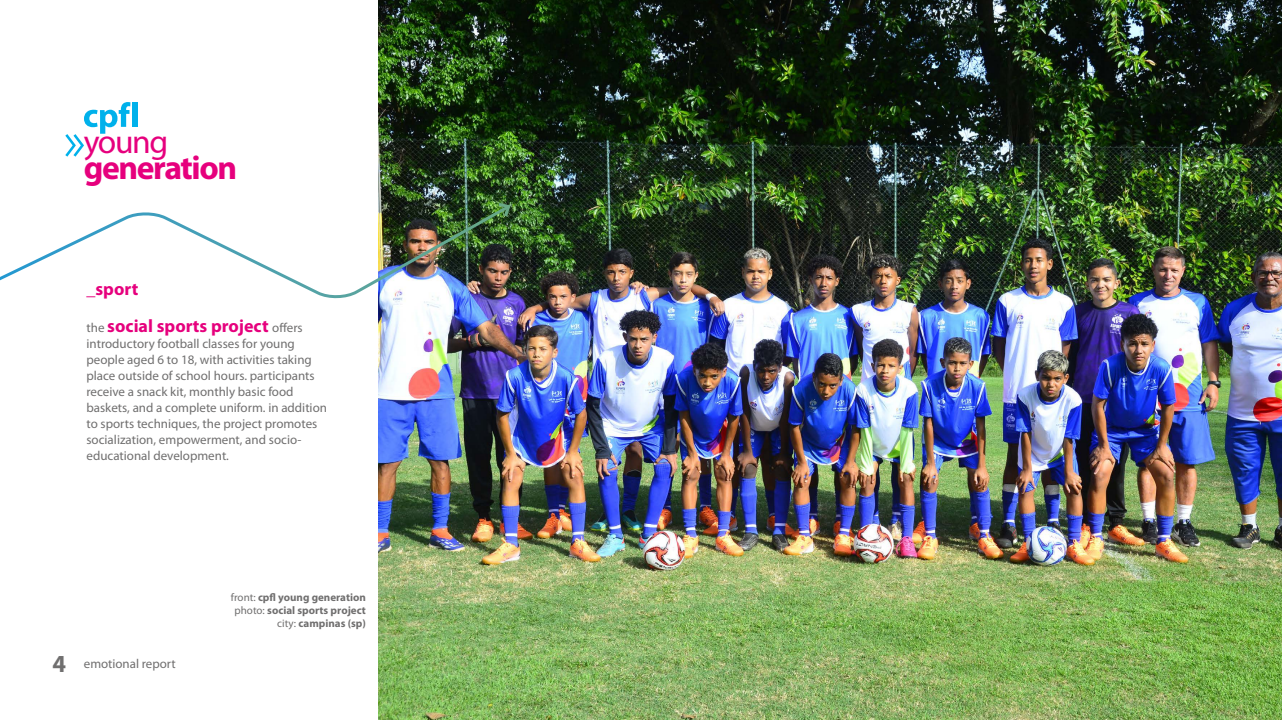
<style>
.page{position:relative;width:1282px;height:720px;background:#fff}
.page>*{position:absolute;margin:0;border:0;box-sizing:border-box;transform-origin:0 0}
.t1{font:700 33.6px "Myriad Pro";letter-spacing:-.04em;color:#e6007d}
.t2{font:33.6px "Myriad Pro";letter-spacing:-.04em;color:#e6007d}
.t3{font:700 18px "Myriad Pro";color:#e6007d}
.t4{font:13px/16px "Myriad Pro";color:#706f6f}
.t5{font:12.9px "Myriad Pro";color:#706f6f}
.t6{font:700 11px/13.2px "Myriad Pro";color:#706f6f;text-align:right}
.s1{font-weight:400;font-size:13px;color:#706f6f}
.s2{font-weight:700;font-size:24.6px}
.s3{font-weight:400}
</style>
<div class="page">
<img style="left:378px;top:0;width:903px;height:720px">
<img style="left:0;top:203px;width:512px;height:99px">
<svg style="left:497px;top:201px;width:15px;height:17px"></svg>
<div style="left:132px;top:102px;width:5px;height:25px;background:#00b1eb"></div>
<svg style="left:65px;top:102px;width:65px;height:55px"></svg>
<h1 class="t2" style="left:84px;top:121px;width:86px">young</h1>
<h1 class="t1" style="left:84px;top:146px;width:155px">generation</h1>
<h2 class="t3" style="left:86px;top:277px;width:53px">_sport</h2>
<h2 class="t3" style="left:86px;top:314px;width:218px"><span class="s1">the</span> social sports project <span class="s1">offers</span></h2>
<p class="t4" style="left:86px;top:335px;width:242px">introductory football classes for young people aged 6 to 18, with activities taking place outside of school hours. participants receive a snack kit, monthly basic food baskets, and a complete uniform. in addition to sports techniques, the project promotes socialization, empowerment, and socio&shy;educational development.</p>
<p class="t5" style="left:52px;top:655px;width:125px"><span class="s2">4</span> emotional report</p>
<p class="t6" style="left:231px;top:590px;width:136px"><span class="s3">front:</span> cpfl young generation <span class="s3">photo:</span> social sports project <span class="s3">city:</span> campinas (sp)</p>
</div>
